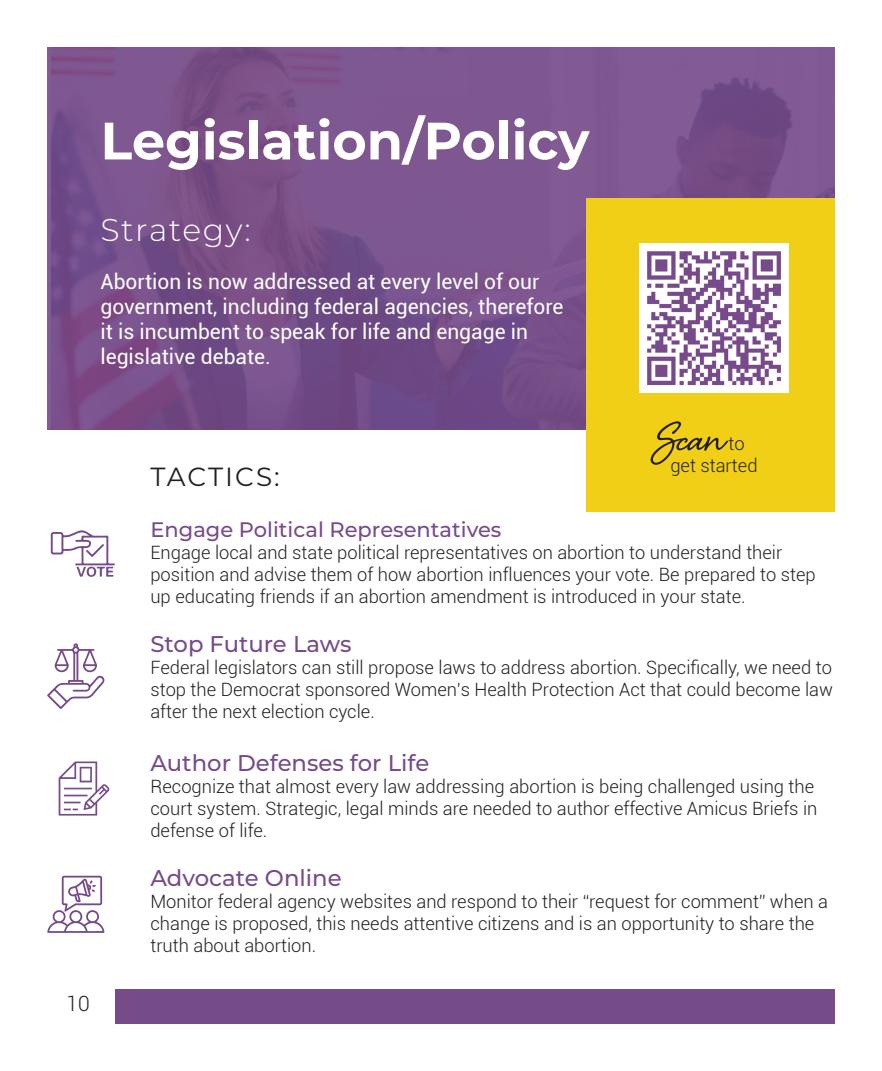
<style>
.page{position:relative;width:882px;height:1071px;background:#fff}
.page>*{position:absolute;margin:0;border:0;box-sizing:border-box;transform-origin:0 0}
.t1{font:700 52.5px "Montserrat";color:#fff}
.paragraph{font:52.5px "Shelby";color:#231f20}
.Strategy_header{font:300 31.5px "Montserrat";letter-spacing:.05em;color:#fff}
.t2{font:26.25px "Montserrat";letter-spacing:.075em;color:#231f20}
.tactic_header{font:500 22.75px "Montserrat";color:#764b8a}
.paragraph-2{font:500 22.75px "Montserrat";color:#764b8a}
.paragraph-3{font:21px/25.2px "Roboto";color:#fff}
.t3{font:500 21px "Montserrat";color:#764b8a}
.t4{font:300 21px "Roboto";color:#231f20}
.paragraph-4{font:300 18.38px/22.1px "Roboto";color:#231f20}
</style>
<div class="page">
<svg style="left:47px;top:47px;width:788px;height:383px;fill:#7d548e"></svg>
<div style="left:115px;top:990px;width:720px;height:34px;background:#764b8a"></div>
<div style="left:586px;top:198px;width:249px;height:313px;background:#f0cf16"></div>
<img style="left:640px;top:244px;width:149px;height:149px">
<svg style="left:51px;top:530px;width:64px;height:47px"></svg>
<svg style="left:59px;top:761px;width:51px;height:55px"></svg>
<svg style="left:47px;top:643px;width:58px;height:66px"></svg>
<svg style="left:47px;top:876px;width:58px;height:57px"></svg>
<p class="t1" style="left:100px;top:103px;width:490px">Legislation/Policy</p>
<p class="Strategy_header" style="left:100px;top:209px;width:152px">Strategy:</p>
<p class="paragraph-3" style="left:100px;top:268px;width:465px">Abortion is now addressed at every level of our government, including federal agencies, therefore it is incumbent to speak for life and engage in legislative debate.</p>
<p class="t4" style="left:66px;top:989px;width:25px">10</p>
<p class="paragraph" style="left:657px;top:401px;width:69px">Scan</p>
<p class="paragraph-4" style="left:728px;top:432px;width:18px">to</p>
<p class="paragraph-4" style="left:670px;top:454px;width:89px">get started</p>
<p class="t2" style="left:150px;top:459px;width:131px">TACTICS:</p>
<p class="t3" style="left:150px;top:514px;width:353px">Engage Political Representatives</p>
<p class="paragraph-4" style="left:150px;top:540px;width:667px">Engage local and state political representatives on abortion to understand their position and advise them of how abortion influences your vote. Be prepared to step up educating friends if an abortion amendment is introduced in your state.</p>
<p class="tactic_header" style="left:150px;top:628px;width:203px">Stop Future Laws</p>
<p class="paragraph-4" style="left:150px;top:656px;width:684px;text-align:justify">Federal legislators can still propose laws to address abortion. Specifically, we need to stop the Democrat sponsored Women’s Health Protection Act that could become law after the next election cycle.</p>
<p class="tactic_header" style="left:150px;top:747px;width:280px">Author Defenses for Life</p>
<p class="paragraph-4" style="left:150px;top:775px;width:669px">Recognize that almost every law addressing abortion is being challenged using the court system. Strategic, legal minds are needed to author effective Amicus Briefs in defense of life.</p>
<p class="paragraph-2" style="left:150px;top:862px;width:193px">Advocate Online</p>
<p class="paragraph-4" style="left:150px;top:890px;width:679px">Monitor federal agency websites and respond to their “request for comment” when a change is proposed, this needs attentive citizens and is an opportunity to share the truth about abortion.</p>
</div>
